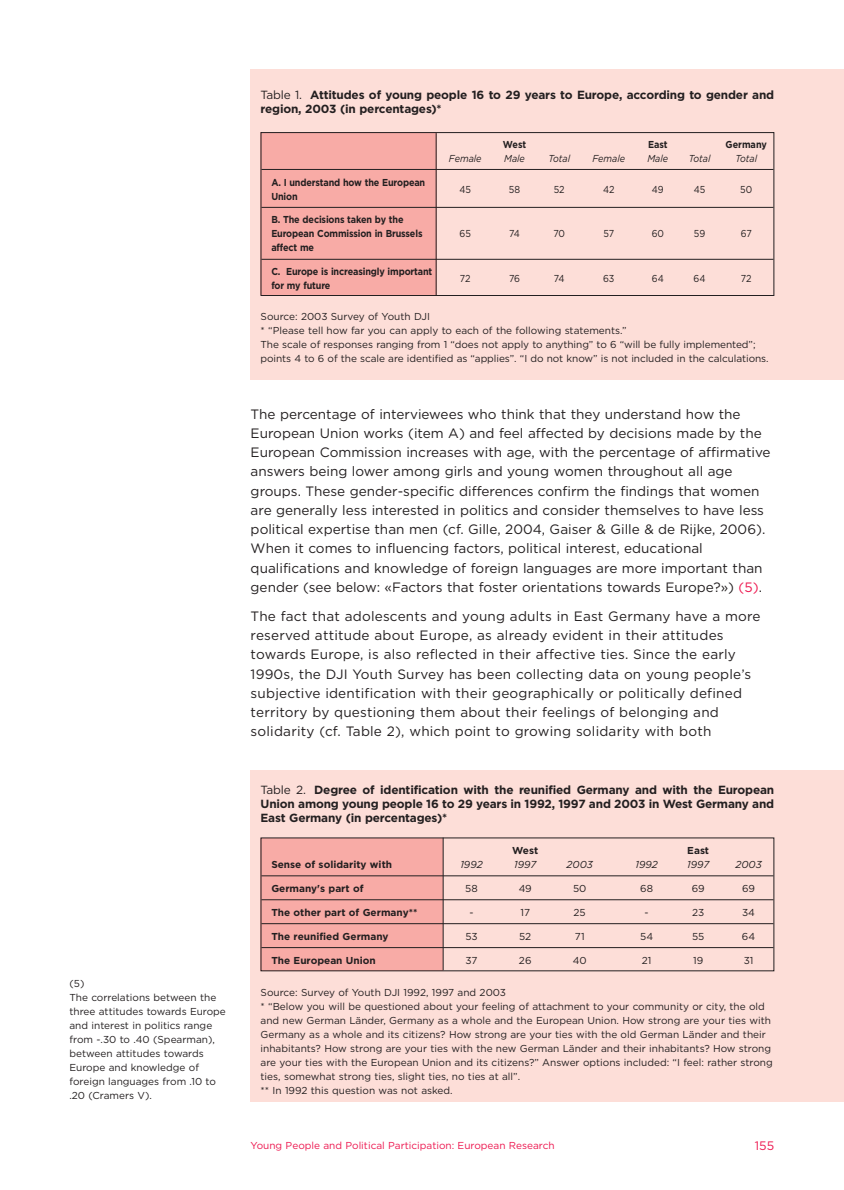
<style>
.page{position:relative;width:844px;height:1190px;background:#fff}
.page>*{position:absolute;margin:0;border:0;box-sizing:border-box;transform-origin:0 0}
.t1{font:13.65px/19.2px "Gotham";color:#231f20}
.t2{font:12.25px "Gotham";color:#ed174f}
.t3{font:700 11.9px/14px "Gotham";letter-spacing:-.015em;color:#231f20}
.t4{font:10.15px/14px "Gotham";color:#231f20}
.t5{font:700 10.15px/14px "Gotham";letter-spacing:-.015em;color:#231f20;scale:.9 1}
.t6{font:700 10.15px "Gotham";letter-spacing:-.015em;color:#231f20}
.t7{font:10.15px "Gotham";color:#ed174f}
.t8{font:10.15px "Gotham";color:#231f20;scale:.9 1}
.t9{font:italic 10.15px "Gotham";color:#231f20;scale:.9 1}
.t10{font:italic 10.15px "Gotham";color:#231f20}
.s1{font-weight:400}
.s2{color:#ed174f}
</style>
<div class="page">
<div style="left:251px;top:69px;width:592px;height:311px;background:#fdded8"></div>
<div style="left:261px;top:133px;width:176px;height:162px;background:#f8aba6"></div>
<hr style="left:261px;top:169px;width:512px;height:1px;background:#231f20">
<hr style="left:261px;top:207px;width:512px;height:1px;background:#231f20">
<hr style="left:261px;top:259px;width:512px;height:1px;background:#231f20">
<div style="left:260px;top:132px;width:514px;height:164px;border:1px solid #231f20"></div>
<hr style="left:435px;top:133px;width:1px;height:162px;background:#231f20">
<div style="left:251px;top:770px;width:592px;height:331px;background:#fdded8"></div>
<div style="left:261px;top:838px;width:182px;height:133px;background:#f8aba6"></div>
<hr style="left:261px;top:875px;width:512px;height:1px;background:#231f20">
<hr style="left:261px;top:899px;width:512px;height:1px;background:#231f20">
<hr style="left:261px;top:923px;width:512px;height:1px;background:#231f20">
<hr style="left:261px;top:947px;width:512px;height:1px;background:#231f20">
<hr style="left:442px;top:838px;width:1px;height:132px;background:#231f20">
<p class="t4" style="left:69px;top:977px;width:158px">(5)<br>The correlations between the three attitudes towards Europe and interest in politics range from -.30 to .40 (Spearman), between attitudes towards<br>Europe and knowledge of foreign languages from .10 to .20 (Cramers V).</p>
<p class="t3" style="left:260px;top:88px;width:515px"><span class="s1">Table 1.</span> Attitudes of young people 16 to 29 years to Europe, according to gender and region, 2003 (in percentages)*</p>
<p class="t5" style="left:503px;top:138px;width:27px">West</p>
<p class="t5" style="left:648px;top:138px;width:23px">East</p>
<p class="t5" style="left:725px;top:138px;width:47px">Germany</p>
<p class="t9" style="left:449px;top:154px;width:38px">Female</p>
<p class="t9" style="left:504px;top:154px;width:25px">Male</p>
<p class="t9" style="left:548px;top:154px;width:26px">Total</p>
<p class="t9" style="left:592px;top:154px;width:38px">Female</p>
<p class="t9" style="left:647px;top:154px;width:25px">Male</p>
<p class="t9" style="left:688px;top:154px;width:26px">Total</p>
<p class="t9" style="left:735px;top:154px;width:26px">Total</p>
<p class="t5" style="left:271px;top:176px;width:172px">A. I understand how the European</p>
<p class="t8" style="left:459px;top:185px;width:14px">45</p>
<p class="t8" style="left:509px;top:185px;width:14px">58</p>
<p class="t8" style="left:553px;top:185px;width:14px">52</p>
<p class="t8" style="left:603px;top:185px;width:14px">42</p>
<p class="t8" style="left:652px;top:185px;width:15px">49</p>
<p class="t8" style="left:693px;top:185px;width:14px">45</p>
<p class="t8" style="left:740px;top:185px;width:15px">50</p>
<p class="t5" style="left:271px;top:190px;width:31px">Union</p>
<p class="t5" style="left:271px;top:214px;width:169px">B. The decisions taken by the<br>European Commission in Brussels</p>
<p class="t8" style="left:459px;top:230px;width:14px">65</p>
<p class="t8" style="left:509px;top:230px;width:13px">74</p>
<p class="t8" style="left:553px;top:230px;width:14px">70</p>
<p class="t8" style="left:603px;top:230px;width:13px">57</p>
<p class="t8" style="left:651px;top:230px;width:15px">60</p>
<p class="t8" style="left:693px;top:230px;width:14px">59</p>
<p class="t8" style="left:740px;top:230px;width:14px">67</p>
<p class="t5" style="left:271px;top:242px;width:49px">affect me</p>
<p class="t5" style="left:271px;top:265px;width:180px">C. Europe is increasingly important for my future</p>
<p class="t8" style="left:460px;top:275px;width:13px">72</p>
<p class="t8" style="left:509px;top:275px;width:14px">76</p>
<p class="t8" style="left:554px;top:275px;width:13px">74</p>
<p class="t8" style="left:603px;top:275px;width:14px">63</p>
<p class="t8" style="left:652px;top:275px;width:15px">64</p>
<p class="t8" style="left:693px;top:275px;width:15px">64</p>
<p class="t8" style="left:740px;top:275px;width:13px">72</p>
<p class="t4" style="left:260px;top:310px;width:509px">Source: 2003 Survey of Youth DJI<br>* “Please tell how far you can apply to each of the following statements.”<br>The scale of responses ranging from 1 “does not apply to anything” to 6 “will be fully implemented”; points 4 to 6 of the scale are identified as “applies”. “I do not know” is not included in the calculations.</p>
<p class="t1" style="left:251px;top:405px;width:521px">The percentage of interviewees who think that they understand how the European Union works (item A) and feel affected by decisions made by the European Commission increases with age, with the percentage of affirmative answers being lower among girls and young women throughout all age groups. These gender-specific differences confirm the findings that women are generally less interested in politics and consider themselves to have less political expertise than men (cf. Gille, 2004, Gaiser &amp; Gille &amp; de Rijke, 2006).<br>When it comes to influencing factors, political interest, educational qualifications and knowledge of foreign languages are more important than gender (see below: «Factors that foster orientations towards Europe?») <span class="s2">(5)</span>.</p>
<p class="t1" style="left:251px;top:607px;width:511px">The fact that adolescents and young adults in East Germany have a more reserved attitude about Europe, as already evident in their attitudes towards Europe, is also reflected in their affective ties. Since the early 1990s, the DJI Youth Survey has been collecting data on young people’s subjective identification with their geographically or politically defined territory by questioning them about their feelings of belonging and solidarity (cf. Table 2), which point to growing solidarity with both</p>
<p class="t3" style="left:260px;top:783px;width:515px;text-align:justify"><span class="s1">Table 2.</span> Degree of identification with the reunified Germany and with the European Union among young people 16 to 29 years in 1992, 1997 and 2003 in West Germany and East Germany (in percentages)*</p>
<p class="t6" style="left:512px;top:847px;width:27px">West</p>
<p class="t6" style="left:687px;top:847px;width:23px">East</p>
<p class="t6" style="left:271px;top:861px;width:122px">Sense of solidarity with</p>
<p class="t10" style="left:460px;top:861px;width:24px">1992</p>
<p class="t10" style="left:514px;top:861px;width:24px">1997</p>
<p class="t10" style="left:566px;top:861px;width:28px">2003</p>
<p class="t10" style="left:635px;top:861px;width:24px">1992</p>
<p class="t10" style="left:687px;top:861px;width:24px">1997</p>
<p class="t10" style="left:735px;top:861px;width:28px">2003</p>
<p class="t6" style="left:271px;top:884px;width:94px">Germany's part of</p>
<p class="t4" style="left:465px;top:882px;width:14px">58</p>
<p class="t4" style="left:518px;top:882px;width:15px">49</p>
<p class="t4" style="left:573px;top:882px;width:15px">50</p>
<p class="t4" style="left:640px;top:882px;width:14px">68</p>
<p class="t4" style="left:691px;top:882px;width:14px">69</p>
<p class="t4" style="left:742px;top:882px;width:14px">69</p>
<p class="t6" style="left:271px;top:908px;width:147px">The other part of Germany**</p>
<p class="t4" style="left:469px;top:906px;width:6px">-</p>
<p class="t4" style="left:520px;top:906px;width:11px">17</p>
<p class="t4" style="left:573px;top:906px;width:14px">25</p>
<p class="t4" style="left:644px;top:906px;width:6px">-</p>
<p class="t4" style="left:692px;top:906px;width:14px">23</p>
<p class="t4" style="left:742px;top:906px;width:14px">34</p>
<p class="t6" style="left:271px;top:932px;width:119px">The reunified Germany</p>
<p class="t4" style="left:465px;top:930px;width:14px">53</p>
<p class="t4" style="left:519px;top:930px;width:14px">52</p>
<p class="t4" style="left:575px;top:930px;width:11px">71</p>
<p class="t4" style="left:640px;top:930px;width:14px">54</p>
<p class="t4" style="left:692px;top:930px;width:14px">55</p>
<p class="t4" style="left:742px;top:930px;width:15px">64</p>
<p class="t6" style="left:271px;top:956px;width:106px">The European Union</p>
<p class="t4" style="left:465px;top:954px;width:13px">37</p>
<p class="t4" style="left:519px;top:954px;width:14px">26</p>
<p class="t4" style="left:572px;top:954px;width:15px">40</p>
<p class="t4" style="left:641px;top:954px;width:11px">21</p>
<p class="t4" style="left:693px;top:954px;width:12px">19</p>
<p class="t4" style="left:743px;top:954px;width:11px">31</p>
<p class="t4" style="left:260px;top:986px;width:513px">Source: Survey of Youth DJI 1992, 1997 and 2003<br>* “Below you will be questioned about your feeling of attachment to your community or city, the old and new German Länder, Germany as a whole and the European Union. How strong are your ties with Germany as a whole and its citizens? How strong are your ties with the old German Länder and their inhabitants? How strong are your ties with the new German Länder and their inhabitants? How strong are your ties with the European Union and its citizens?” Answer options included: “I feel: rather strong ties, somewhat strong ties, slight ties, no ties at all”.<br>** In 1992 this question was not asked.</p>
<p class="t7" style="left:251px;top:1142px;width:305px">Young People and Political Participation: European Research</p>
<p class="t2" style="left:754px;top:1141px;width:21px">155</p>
</div>
